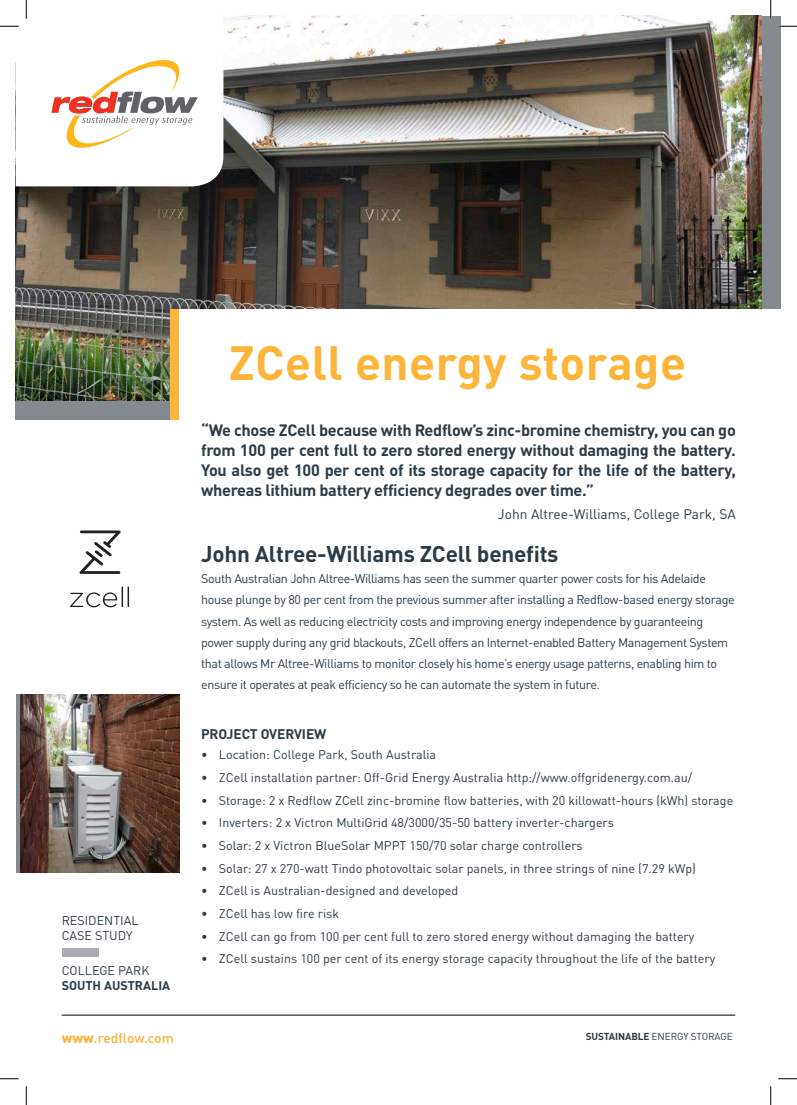
<style>
.page{position:relative;width:797px;height:1105px;background:#fff}
.page>*{position:absolute;margin:0;border:0;box-sizing:border-box;transform-origin:0 0}
.H1_Title{font:700 47.5px "DIN Pro";letter-spacing:.01em;color:#fcb439}
.Sub_Heading_Bold{font:700 22.5px "DIN Pro";letter-spacing:-.01em;color:#2c3b46}
.Front_page_Quote{font:700 16.25px/20px "DIN Pro";letter-spacing:-.02em;color:#2c3b46;text-align:justify}
.Sub_Heading_Bold-2{font:13.75px "DIN Pro";color:#2c3b46}
.Body{font:700 13.75px "DIN Pro";letter-spacing:-.01em;color:#2c3b46}
.t1{font:500 13.75px "DIN Pro";letter-spacing:-.005em;color:#fcb439}
.Body-2{font:12.5px "DIN Pro";letter-spacing:-.01em;color:#2c3b46}
.Body-3{font:12.5px/21.2px "DIN Pro";letter-spacing:-.03em;color:#2c3b46}
.Body-4{font:700 12.5px/15px "DIN Pro";color:#2c3b46}
.t2{font:10px "DIN Pro";letter-spacing:-.01em;color:#2c3b46}
.s1{font-weight:400}
.s2{font-weight:900}
.s3{font-weight:700}
</style>
<div class="page">
<div style="left:16px;top:16px;width:765px;height:404px;background:#858a90"></div>
<img style="left:16px;top:16px;width:745px;height:385px">
<div style="left:178px;top:309px;width:603px;height:121px;background:#fff"></div>
<div style="left:170px;top:309px;width:8px;height:111px;background:#fcb439"></div>
<div style="left:62px;top:948px;width:36px;height:8px;background:#aaabb1"></div>
<svg style="left:16px;top:694px;width:5px;height:179px"></svg>
<img style="left:21px;top:694px;width:158px;height:179px">
<svg style="left:79px;top:530px;width:42px;height:44px"></svg>
<svg style="left:70px;top:586px;width:59px;height:21px"></svg>
<hr style="left:62px;top:1014px;width:673px;height:2px;background:#2c3b46">
<svg style="left:778px;top:25px;width:19px;height:2px"></svg>
<svg style="left:0;top:1078px;width:19px;height:1px"></svg>
<svg style="left:778px;top:1078px;width:19px;height:1px"></svg>
<svg style="left:0;top:0;width:223px;height:186px"></svg>
<svg style="left:25px;top:1086px;width:2px;height:19px"></svg>
<svg style="left:770px;top:0;width:1px;height:19px"></svg>
<svg style="left:770px;top:1086px;width:1px;height:19px"></svg>
<p class="Body-2" style="left:62px;top:911px;width:78px">RESIDENTIAL</p>
<p class="Body-2" style="left:62px;top:926px;width:72px">CASE STUDY</p>
<p class="Body-4" style="left:62px;top:961px;width:110px"><span class="s1">COLLEGE PARK<br></span>SOUTH AUSTRALIA</p>
<p class="H1_Title" style="left:229px;top:323px;width:459px">ZCell energy storage</p>
<p class="Front_page_Quote" style="left:201px;top:418px;width:536px">“We chose ZCell because with Redflow’s zinc-bromine chemistry, you can go from 100 per cent full to zero stored energy without damaging the battery.<br>You also get 100 per cent of its storage capacity for the life of the battery, whereas lithium battery efficiency degrades over time.”</p>
<p class="Sub_Heading_Bold-2" style="left:498px;top:503px;width:239px">John Altree-Williams, College Park, SA</p>
<p class="Sub_Heading_Bold" style="left:201px;top:535px;width:359px">John Altree-Williams ZCell benefits</p>
<p class="Body-3" style="left:201px;top:567px;width:535px">South Australian John Altree-Williams has seen the summer quarter power costs for his Adelaide house plunge by 80 per cent from the previous summer after installing a Redflow-based energy storage system. As well as reducing electricity costs and improving energy independence by guaranteeing power supply during any grid blackouts, ZCell offers an Internet-enabled Battery Management System that allows Mr Altree-Williams to monitor closely his home’s energy usage patterns, enabling him to ensure it operates at peak efficiency so he can automate the system in future.</p>
<p class="Body" style="left:201px;top:723px;width:127px">PROJECT OVERVIEW</p>
<p class="Body-2" style="left:201px;top:745px;width:236px">• Location: College Park, South Australia</p>
<p class="Body-2" style="left:201px;top:768px;width:492px">• ZCell installation partner: Off-Grid Energy Australia http://www.offgridenergy.com.au/</p>
<p class="Body-2" style="left:201px;top:790px;width:533px">• Storage: 2 x Redflow ZCell zinc-bromine flow batteries, with 20 killowatt-hours (kWh) storage</p>
<p class="Body-2" style="left:201px;top:813px;width:414px">• Inverters: 2 x Victron MultiGrid 48/3000/35-50 battery inverter-chargers</p>
<p class="Body-2" style="left:201px;top:836px;width:383px">• Solar: 2 x Victron BlueSolar MPPT 150/70 solar charge controllers</p>
<p class="Body-2" style="left:201px;top:858px;width:496px">• Solar: 27 x 270-watt Tindo photovoltaic solar panels, in three strings of nine (7.29 kWp)</p>
<p class="Body-2" style="left:201px;top:881px;width:259px">• ZCell is Australian-designed and developed</p>
<p class="Body-2" style="left:201px;top:904px;width:139px">• ZCell has low fire risk</p>
<p class="Body-2" style="left:201px;top:926px;width:495px">• ZCell can go from 100 per cent full to zero stored energy without damaging the battery</p>
<p class="Body-2" style="left:201px;top:949px;width:515px">• ZCell sustains 100 per cent of its energy storage capacity throughout the life of the battery</p>
<p class="t1" style="left:62px;top:1027px;width:113px"><span class="s2">www</span>.redflow.com</p>
<p class="t2" style="left:585px;top:1028px;width:149px"><span class="s3">SUSTAINABLE</span> ENERGY STORAGE</p>
</div>
